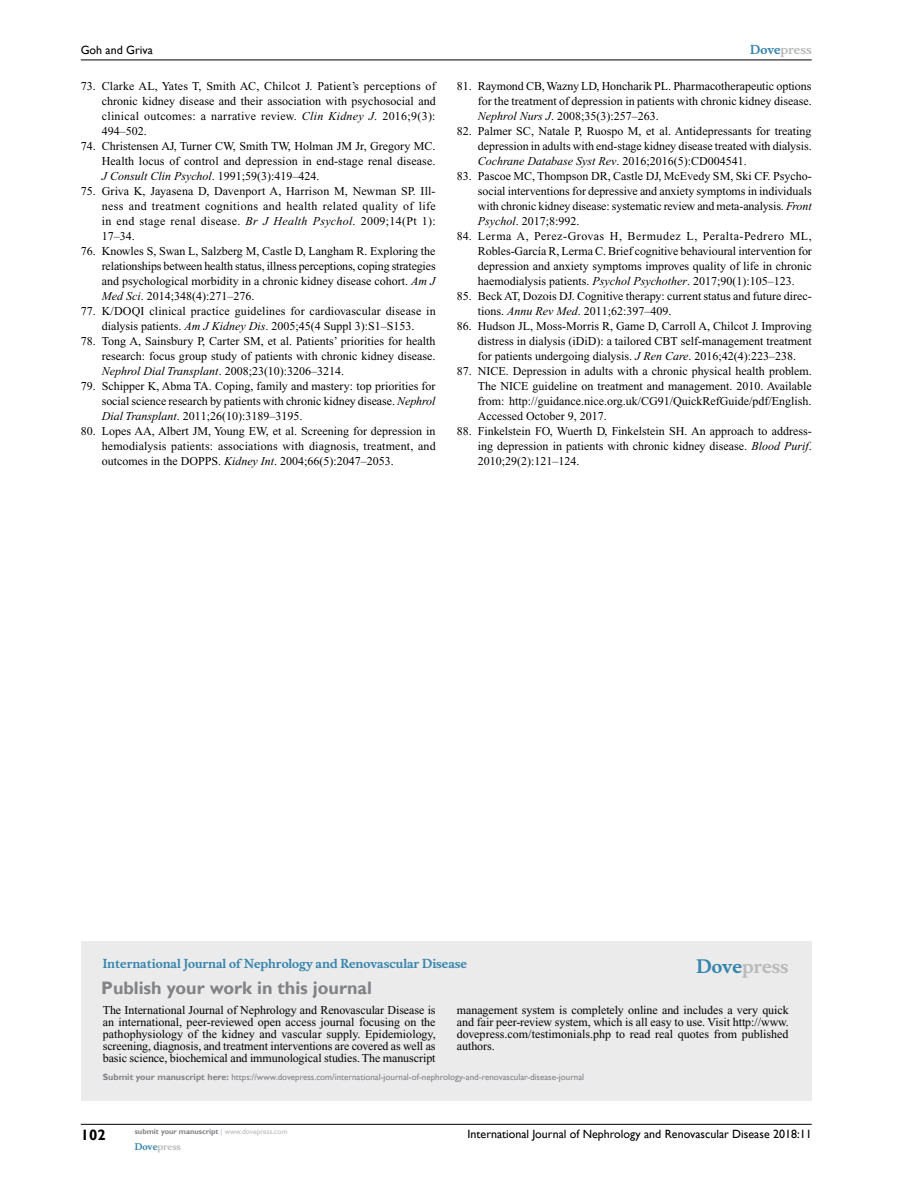
<style>
.page{position:relative;width:918px;height:1188px;background:#fff}
.page>*{position:absolute;margin:0;border:0;box-sizing:border-box;transform-origin:0 0}
.t1{font:700 18px "Gill Sans";color:#808285}
.t2{font:700 18px "Musee";color:#b8babc}
.t3{font:700 15px "Gill Sans";color:#000}
.t4{font:12px/15px "Times New Roman";color:#000;text-align:justify}
.t5{font:12px "Gill Sans";color:#000}
.t6{font:700 12px "Musee";color:#3785ad}
.t7{font:700 12px "Musee";color:#b8babc}
.t8{font:9px "Gill Sans";color:#808285}
.t9{font:700 9px "Musee";color:#b8babc}
.t10{font:700 7.5px "Gill Sans";color:#808285}
.s1{font-style:italic}
.s2{color:#3785ad}
.s3{font-weight:700}
.s4{font-weight:400;color:#b8babc}
</style>
<div class="page">
<div style="left:81px;top:941px;width:731px;height:160px;background:#ebebec"></div>
<hr style="left:81px;top:1124px;width:731px;height:1px;background:#000">
<hr style="left:81px;top:60px;width:731px;height:1px;background:#000">
<p class="t5" style="left:81px;top:43px;width:74px">Goh and Griva</p>
<p class="t4" style="left:102px;top:79px;width:335px;text-indent:-21px">73. Clarke AL, Yates T, Smith AC, Chilcot J. Patient’s perceptions of chronic kidney disease and their association with psychosocial and clinical outcomes: a narrative review. <span class="s1">Clin Kidney J</span>. 2016;9(3):<br>494–502.</p>
<p class="t4" style="left:102px;top:139px;width:335px;text-indent:-21px">74. Christensen AJ, Turner CW, Smith TW, Holman JM Jr, Gregory MC.<br>Health locus of control and depression in end-stage renal disease.<br><span class="s1">J Consult Clin Psychol</span>. 1991;59(3):419–424.</p>
<p class="t4" style="left:102px;top:184px;width:336px;text-indent:-21px">75. Griva K, Jayasena D, Davenport A, Harrison M, Newman SP. Ill&shy;ness and treatment cognitions and health related quality of life in end stage renal disease. <span class="s1">Br J Health Psychol</span>. 2009;14(Pt 1):<br>17–34.</p>
<p class="t4" style="left:102px;top:244px;width:335px;text-indent:-21px">76. Knowles S, Swan L, Salzberg M, Castle D, Langham R. Exploring the relationships between health status, illness perceptions, coping strategies and psychological morbidity in a chronic kidney disease cohort. <span class="s1">Am J Med Sci</span>. 2014;348(4):271–276.</p>
<p class="t4" style="left:81px;top:304px;width:356px;text-align:center">77. K/DOQI clinical practice guidelines for cardiovascular disease in dialysis patients. <span class="s1">Am J Kidney Dis</span>. 2005;45(4 Suppl 3):S1–S153.</p>
<p class="t4" style="left:102px;top:334px;width:335px;text-indent:-21px">78. Tong A, Sainsbury P, Carter SM, et al. Patients’ priorities for health research: focus group study of patients with chronic kidney disease.<br><span class="s1">Nephrol Dial Transplant</span>. 2008;23(10):3206–3214.</p>
<p class="t4" style="left:102px;top:379px;width:335px;text-indent:-21px">79. Schipper K, Abma TA. Coping, family and mastery: top priorities for social science research by patients with chronic kidney disease. <span class="s1">Nephrol Dial Transplant</span>. 2011;26(10):3189–3195.</p>
<p class="t4" style="left:102px;top:424px;width:336px;text-indent:-21px">80. Lopes AA, Albert JM, Young EW, et al. Screening for depression in hemodialysis patients: associations with diagnosis, treatment, and outcomes in the DOPPS. <span class="s1">Kidney Int</span>. 2004;66(5):2047–2053.</p>
<p class="t7" style="left:750px;top:43px;width:63px"><span class="s2">Dove</span>press</p>
<p class="t4" style="left:478px;top:79px;width:335px;text-indent:-21px">81. Raymond CB, Wazny LD, Honcharik PL. Pharmacotherapeutic options for the treatment of depression in patients with chronic kidney disease.<br><span class="s1">Nephrol Nurs J</span>. 2008;35(3):257–263.</p>
<p class="t4" style="left:478px;top:124px;width:335px;text-indent:-21px">82. Palmer SC, Natale P, Ruospo M, et al. Antidepressants for treating depression in adults with end-stage kidney disease treated with dialysis.<br><span class="s1">Cochrane Database Syst Rev</span>. 2016;2016(5):CD004541.</p>
<p class="t4" style="left:478px;top:169px;width:335px;text-indent:-21px">83. Pascoe MC, Thompson DR, Castle DJ, McEvedy SM, Ski CF. Psycho&shy;social interventions for depressive and anxiety symptoms in individuals with chronic kidney disease: systematic review and meta-analysis. <span class="s1">Front Psychol</span>. 2017;8:992.</p>
<p class="t4" style="left:478px;top:229px;width:336px;text-indent:-21px">84. Lerma A, Perez-Grovas H, Bermudez L, Peralta-Pedrero ML, Robles‑García R, Lerma C. Brief cognitive behavioural intervention for depression and anxiety symptoms improves quality of life in chronic haemodialysis patients. <span class="s1">Psychol Psychother</span>. 2017;90(1):105–123.</p>
<p class="t4" style="left:478px;top:289px;width:335px;text-indent:-21px">85. Beck AT, Dozois DJ. Cognitive therapy: current status and future direc&shy;tions. <span class="s1">Annu Rev Med</span>. 2011;62:397–409.</p>
<p class="t4" style="left:478px;top:319px;width:335px;text-indent:-21px">86. Hudson JL, Moss-Morris R, Game D, Carroll A, Chilcot J. Improving distress in dialysis (iDiD): a tailored CBT self-management treatment for patients undergoing dialysis. <span class="s1">J Ren Care</span>. 2016;42(4):223–238.</p>
<p class="t4" style="left:478px;top:364px;width:335px;text-indent:-21px">87. NICE. Depression in adults with a chronic physical health problem.<br>The NICE guideline on treatment and management. 2010. Available from: http://guidance.nice.org.uk/CG91/QuickRefGuide/pdf/English.<br>Accessed October 9, 2017.</p>
<p class="t4" style="left:478px;top:424px;width:335px;text-indent:-21px">88. Finkelstein FO, Wuerth D, Finkelstein SH. An approach to address&shy;ing depression in patients with chronic kidney disease. <span class="s1">Blood Purif</span>.<br>2010;29(2):121–124.</p>
<p class="t6" style="left:103px;top:956px;width:366px">International Journal of Nephrology and Renovascular Disease</p>
<h1 class="t1" style="left:101px;top:977px;width:272px">Publish your work in this journal</h1>
<h1 class="t2" style="left:697px;top:955px;width:94px"><span class="s2">Dove</span>press</h1>
<p class="t4" style="left:103px;top:1004px;width:334px;line-height:12px">The International Journal of Nephrology and Renovascular Disease is an international, peer-reviewed open access journal focusing on the pathophysiology of the kidney and vascular supply. Epidemiology, screening, diagnosis, and treatment interventions are covered as well as basic science, biochemical and immunological studies. The manuscript</p>
<p class="t4" style="left:457px;top:1004px;width:333px;line-height:12px">management system is completely online and includes a very quick and fair peer-review system, which is all easy to use. Visit http://www. dovepress.com/testimonials.php to read real quotes from published authors.</p>
<p class="t8" style="left:103px;top:1072px;width:483px"><span class="s3">Submit your manuscript here:</span> https://www.dovepress.com/international-journal-of-nephrology-and-renovascular-disease-journal</p>
<p class="t3" style="left:81px;top:1126px;width:26px">102</p>
<p class="t10" style="left:135px;top:1127px;width:154px">submit your manuscript <span class="s4">| www.dovepress.com</span></p>
<p class="t9" style="left:135px;top:1141px;width:48px"><span class="s2">Dove</span>press</p>
<p class="t5" style="left:468px;top:1127px;width:346px">International Journal of Nephrology and Renovascular Disease 2018:11</p>
</div>
